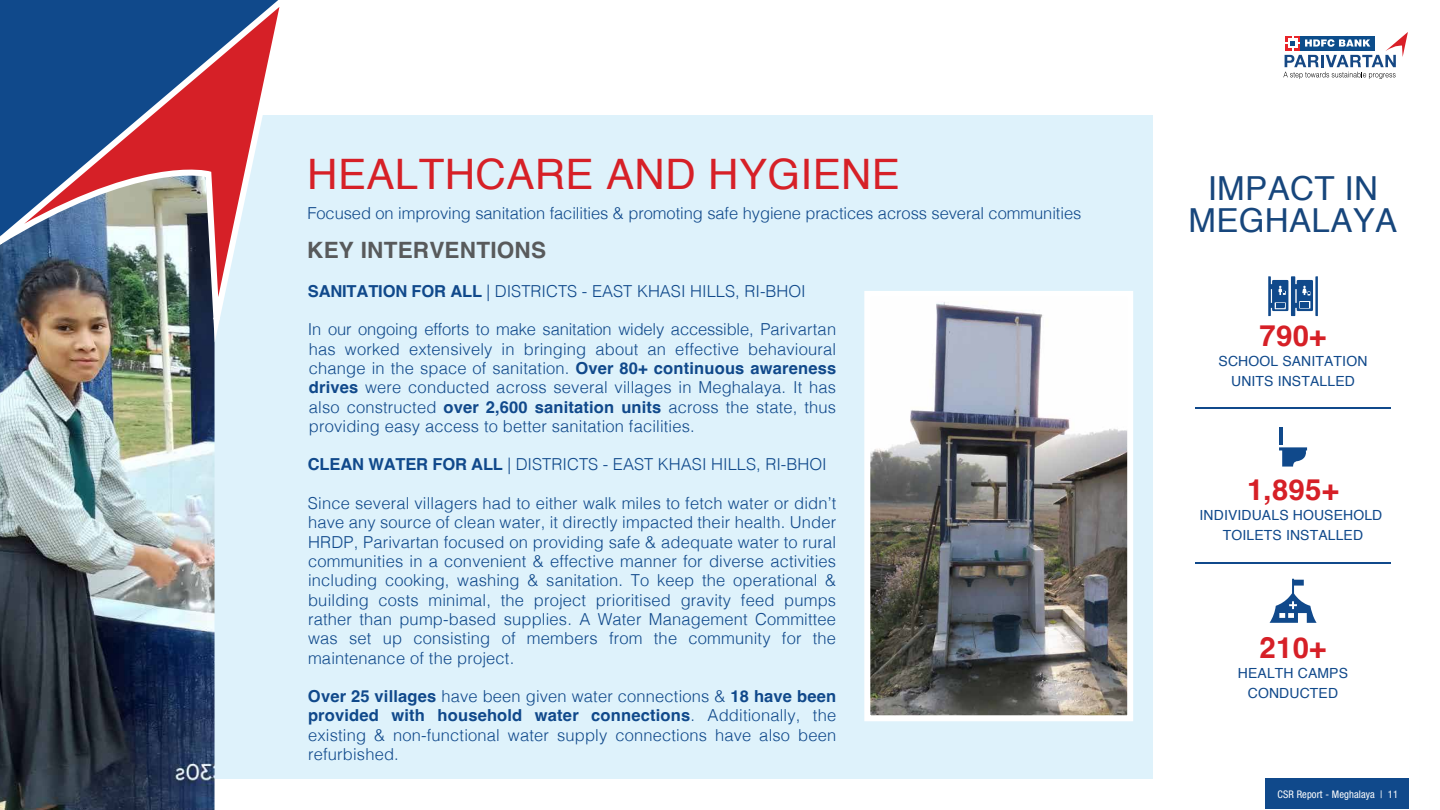
<style>
.page{position:relative;width:1440px;height:810px;background:#fff}
.page>*{position:absolute;margin:0;border:0;box-sizing:border-box;transform-origin:0 0}
.t1{font:42px "Helvetica";letter-spacing:.01em;color:#d62027}
.t2{font:33.15px "Helvetica";letter-spacing:.01em;color:#17467c}
.t3{font:33.08px "Helvetica";letter-spacing:.01em;color:#17467c}
.t4{font:700 29.33px "Helvetica";letter-spacing:.01em;color:#d62027}
.t5{font:700 22.5px "Helvetica";letter-spacing:.01em;color:#585a5b}
.t6{font:300 16.5px/19.3px "Helvetica";color:#10498b;text-align:justify}
.t7{font:13.95px/20px "Helvetica";letter-spacing:.01em;color:#10498b;text-align:center}
.t8{font:condensed 10.5px "Helvetica Neue LT Std";letter-spacing:.01em;color:#fff}
.s1{font-weight:700}
</style>
<div class="page">
<div style="left:198px;top:115px;width:955px;height:663px;background:#def2fb"></div>
<img style="left:0;top:327px;width:251px;height:483px">
<img style="left:0;top:0;width:280px;height:327px">
<hr style="left:1195px;top:407px;width:196px;height:2px;background:#10498b">
<hr style="left:1195px;top:562px;width:196px;height:2px;background:#10498b">
<svg style="left:1268px;top:276px;width:50px;height:40px"></svg>
<div style="left:1266px;top:778px;width:143px;height:31px;background:#10498b"></div>
<hr style="left:1279px;top:427px;width:3px;height:18px;background:#10498b">
<svg style="left:1279px;top:447px;width:29px;height:20px"></svg>
<img style="left:871px;top:298px;width:255px;height:416px">
<div style="left:864px;top:291px;width:269px;height:430px;border:6px solid #fff"></div>
<svg style="left:1270px;top:579px;width:47px;height:44px"></svg>
<svg style="left:1283px;top:32px;width:125px;height:47px"></svg>
<h1 class="t1" style="left:307px;top:142px;width:594px">HEALTHCARE AND HYGIENE</h1>
<p class="t6" style="left:307px;top:202px;width:775px">Focused on improving sanitation facilities &amp; promoting safe hygiene practices across several communities</p>
<h3 class="t5" style="left:307px;top:236px;width:240px">KEY INTERVENTIONS</h3>
<p class="t6" style="left:308px;top:280px;width:500px"><span class="s1">SANITATION FOR ALL</span> | DISTRICTS - EAST KHASI HILLS, RI-BHOI</p>
<p class="t6" style="left:308px;top:319px;width:530px">In our ongoing efforts to make sanitation widely accessible, Parivartan has worked extensively in bringing about an effective behavioural change in the space of sanitation. <span class="s1">Over 80+ continuous awareness drives</span> were conducted across several villages in Meghalaya. It has also constructed <span class="s1">over 2,600 sanitation units</span> across the state, thus providing easy access to better sanitation facilities.</p>
<p class="t6" style="left:308px;top:454px;width:520px"><span class="s1">CLEAN WATER FOR ALL</span> | DISTRICTS - EAST KHASI HILLS, RI-BHOI</p>
<p class="t6" style="left:308px;top:492px;width:530px">Since several villagers had to either walk miles to fetch water or didn’t have any source of clean water, it directly impacted their health. Under HRDP, Parivartan focused on providing safe &amp; adequate water to rural communities in a convenient &amp; effective manner for diverse activities including cooking, washing &amp; sanitation. To keep the operational &amp; building costs minimal, the project prioritised gravity feed pumps rather than pump-based supplies. A Water Management Committee was set up consisting of members from the community for the maintenance of the project.</p>
<p class="t6" style="left:308px;top:686px;width:530px"><span class="s1">Over 25 villages</span> have been given water connections &amp; <span class="s1">18 have been provided with household water connections</span>. Additionally, the existing &amp; non-functional water supply connections have also been refurbished.</p>
<h2 class="t2" style="left:1208px;top:162px;width:172px">IMPACT IN</h2>
<h3 class="t3" style="left:1188px;top:195px;width:210px">MEGHALAYA</h3>
<h3 class="t4" style="left:1260px;top:318px;width:68px">790+</h3>
<p class="t7" style="left:1219px;top:352px;width:150px">SCHOOL SANITATION<br>UNITS INSTALLED</p>
<h3 class="t4" style="left:1247px;top:471px;width:93px">1,895+</h3>
<p class="t7" style="left:1200px;top:505px;width:184px">INDIVIDUALS HOUSEHOLD<br>TOILETS INSTALLED</p>
<h3 class="t4" style="left:1260px;top:629px;width:68px">210+</h3>
<p class="t7" style="left:1238px;top:663px;width:112px">HEALTH CAMPS<br>CONDUCTED</p>
<p class="t8" style="left:1278px;top:788px;width:122px">CSR Report - Meghalaya | 11</p>
</div>
